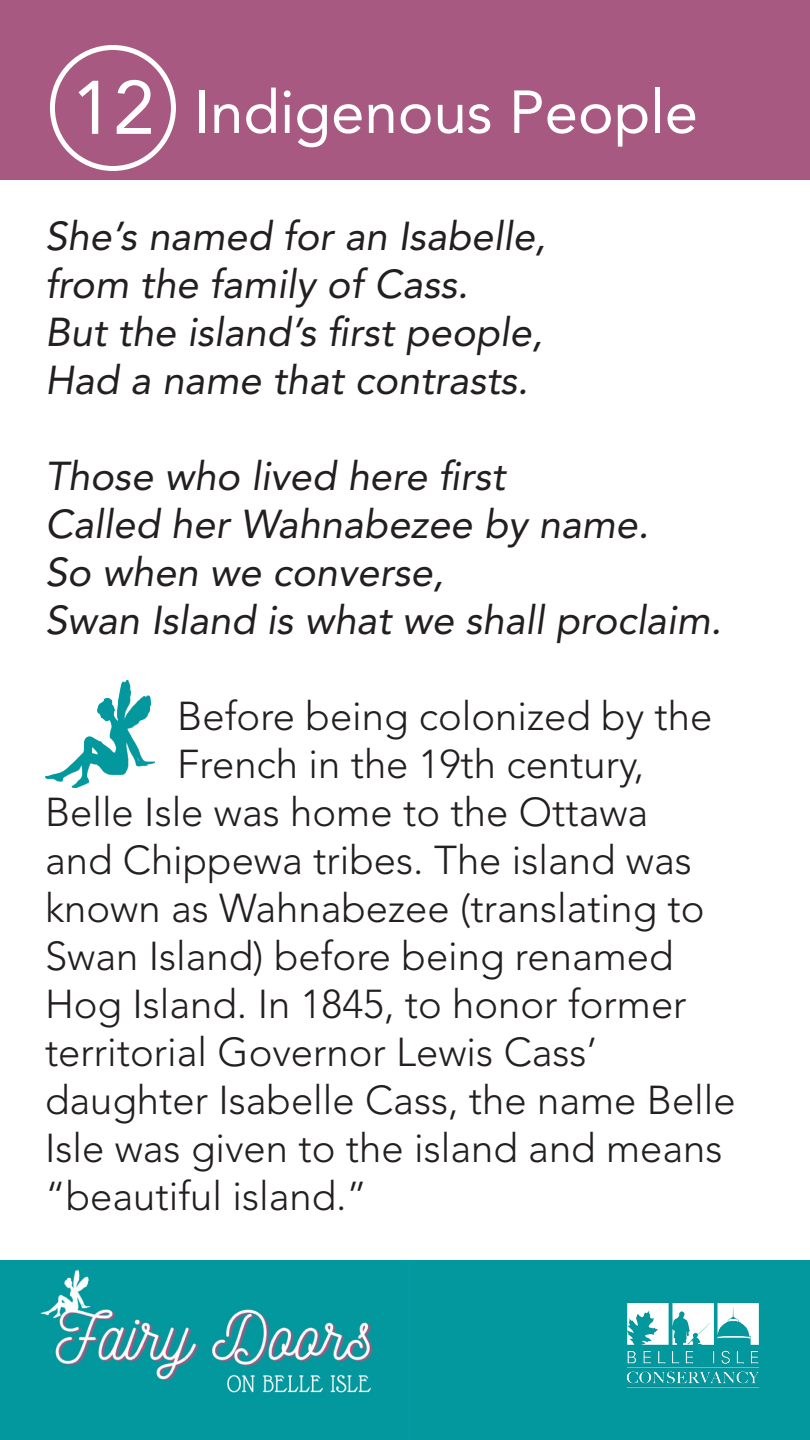
<style>
.page{position:relative;width:810px;height:1440px;background:#fff}
.page>*{position:absolute;margin:0;border:0;box-sizing:border-box;transform-origin:0 0}
.t1{font:75px "Avenir LT Std";color:#fff}
.t2{font:60px "Avenir LT Std";color:#fff}
.t3{font:300 40px "Avenir LT Std";color:#231f20}
.t4{font:italic 40px "Avenir LT Std";color:#231f20}
</style>
<div class="page">
<div style="left:0;top:0;width:810px;height:180px;background:#a75981"></div>
<div style="left:0;top:1260px;width:810px;height:180px;background:#03989e"></div>
<img style="left:41px;top:1269px;width:332px;height:124px">
<img style="left:626px;top:1302px;width:134px;height:86px">
<div style="left:50px;top:45px;width:126px;height:126px;border:5px solid #fff;border-radius:50%"></div>
<img style="left:45px;top:681px;width:110px;height:107px">
<p class="t1" style="left:71px;top:64px;width:85px">12</p>
<p class="t2" style="left:194px;top:77px;width:505px">Indigenous People</p>
<p class="t4" style="left:45px;top:213px;width:503px">She’s named for an Isabelle,</p>
<p class="t4" style="left:45px;top:261px;width:425px">from the family of Cass.</p>
<p class="t4" style="left:45px;top:309px;width:499px">But the island’s first people,</p>
<p class="t4" style="left:45px;top:357px;width:485px">Had a name that contrasts.</p>
<p class="t4" style="left:45px;top:453px;width:462px">Those who lived here first</p>
<p class="t4" style="left:45px;top:501px;width:605px">Called her Wahnabezee by name.</p>
<p class="t4" style="left:45px;top:549px;width:400px">So when we converse,</p>
<p class="t4" style="left:45px;top:597px;width:678px">Swan Island is what we shall proclaim.</p>
<p class="t3" style="left:177px;top:693px;width:537px">Before being colonized by the</p>
<p class="t3" style="left:177px;top:741px;width:469px">French in the 19th century,</p>
<p class="t3" style="left:45px;top:789px;width:605px">Belle Isle was home to the Ottawa</p>
<p class="t3" style="left:45px;top:837px;width:648px">and Chippewa tribes. The island was</p>
<p class="t3" style="left:45px;top:885px;width:661px">known as Wahnabezee (translating to</p>
<p class="t3" style="left:45px;top:933px;width:630px">Swan Island) before being renamed</p>
<p class="t3" style="left:45px;top:981px;width:643px">Hog Island. In 1845, to honor former</p>
<p class="t3" style="left:45px;top:1029px;width:554px">territorial Governor Lewis Cass’</p>
<p class="t3" style="left:45px;top:1077px;width:692px">daughter Isabelle Cass, the name Belle</p>
<p class="t3" style="left:45px;top:1125px;width:679px">Isle was given to the island and means</p>
<p class="t3" style="left:45px;top:1173px;width:324px">“beautiful island.”</p>
</div>
